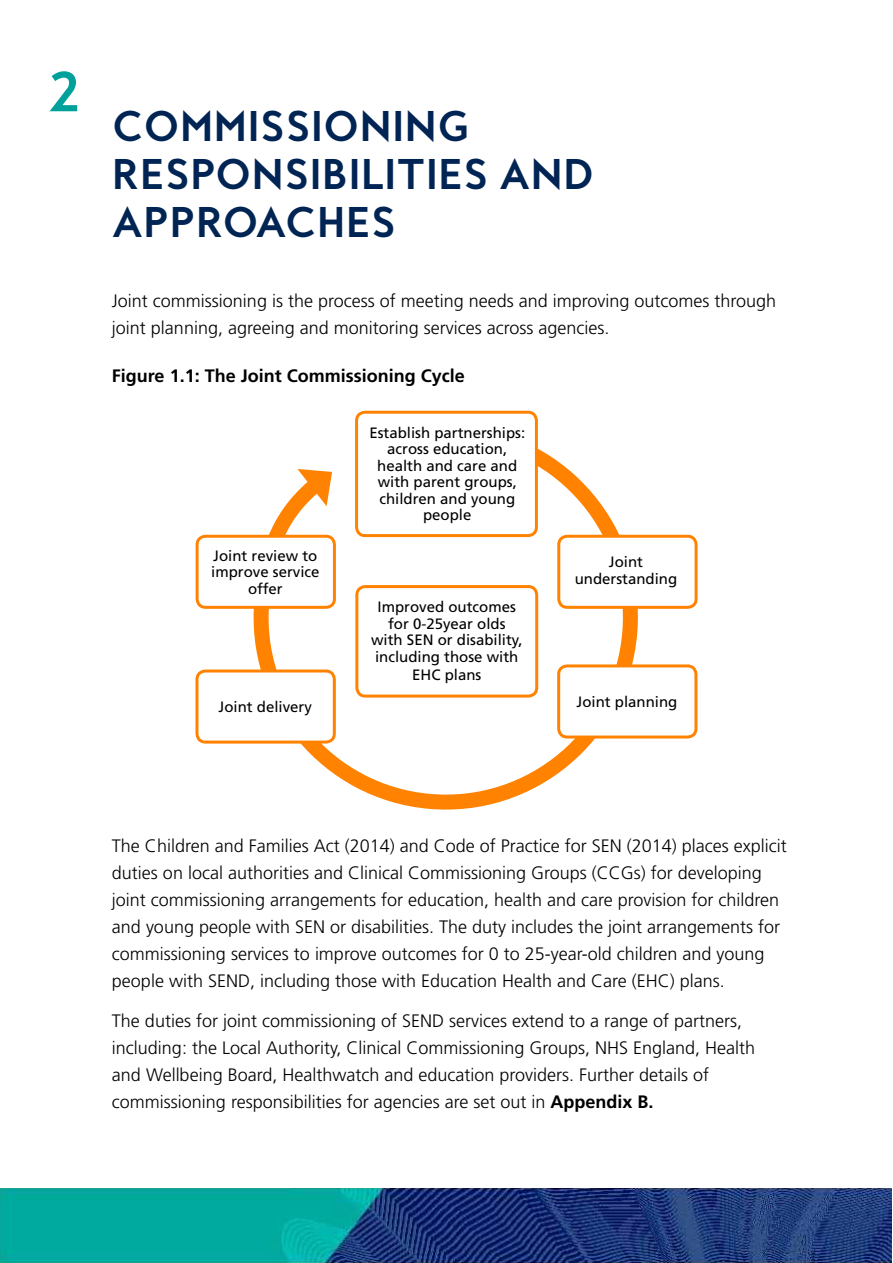
<style>
.page{position:relative;width:893px;height:1263px;background:#fff}
.page>*{position:absolute;margin:0;border:0;box-sizing:border-box;transform-origin:0 0}
.t1{font:700 51px "MB Empire";color:#00a19b}
.t2{font:700 39px/48px "MB Empire";color:#002453}
.t3{font:300 18px/27px "Frutiger LT Std";color:#000}
.t4{font:700 18px "Frutiger LT Std";color:#000}
.t5{font:15px/16.5px "Frutiger LT Std";color:#000;text-align:center}
.s1{font-weight:700}
</style>
<div class="page">
<img style="left:0;top:1188px;width:891px;height:75px">
<svg style="left:237px;top:414px;width:418px;height:396px"></svg>
<svg style="left:297px;top:469px;width:35px;height:37px"></svg>
<div style="left:357px;top:412px;width:179px;height:124px;background:#fff;border-radius:9px"></div>
<div style="left:355px;top:411px;width:183px;height:126px;border:3px solid #ff8300;border-radius:9px"></div>
<div style="left:357px;top:587px;width:180px;height:109px;background:#fff;border-radius:9px"></div>
<div style="left:355px;top:585px;width:183px;height:112px;border:3px solid #ff8300;border-radius:9px"></div>
<div style="left:197px;top:536px;width:137px;height:71px;background:#fff;border-radius:9px"></div>
<div style="left:196px;top:535px;width:140px;height:74px;border:3px solid #ff8300;border-radius:9px"></div>
<div style="left:197px;top:671px;width:137px;height:71px;background:#fff;border-radius:9px"></div>
<div style="left:195px;top:669px;width:141px;height:75px;border:3px solid #ff8300;border-radius:9px"></div>
<div style="left:559px;top:666px;width:137px;height:71px;background:#fff;border-radius:9px"></div>
<div style="left:557px;top:664px;width:140px;height:74px;border:3px solid #ff8300;border-radius:9px"></div>
<div style="left:559px;top:536px;width:137px;height:71px;background:#fff;border-radius:9px"></div>
<div style="left:557px;top:535px;width:141px;height:74px;border:3px solid #ff8300;border-radius:9px"></div>
<h1 class="t1" style="left:46px;top:59px;width:36px">2</h1>
<h2 class="t2" style="left:112px;top:102px;width:154px">COMMISSI</h2>
<h2 class="t2" style="left:323px;top:102px;width:61px">ONIN</h2>
<h2 class="t2" style="left:437px;top:102px;width:34px">G</h2>
<h2 class="t2" style="left:112px;top:150px;width:162px">RESPONSI</h2>
<h2 class="t2" style="left:112px;top:150px;width:449px;text-indent:210px">BI LITI ES AND<br>APPROACHES</h2>
<p class="t3" style="left:112px;top:287px;width:666px">Joint commissioning is the process of meeting needs and improving outcomes through joint planning, agreeing and monitoring services across agencies.</p>
<p class="t4" style="left:112px;top:365px;width:354px">Figure 1.1: The Joint Commissioning Cycle</p>
<p class="t5" style="left:211px;top:547px;width:110px">Joint review to improve service offer</p>
<p class="t5" style="left:369px;top:424px;width:157px">Establish partnerships: across education, health and care and with parent groups, children and young people</p>
<p class="t5" style="left:371px;top:599px;width:153px">Improved outcomes for 0-25year olds with SEN or disability, including those with</p>
<p class="t5" style="left:412px;top:666px;width:71px">EHC plans</p>
<p class="t5" style="left:575px;top:554px;width:104px">Joint understanding</p>
<p class="t5" style="left:219px;top:698px;width:95px">Joint delivery</p>
<p class="t5" style="left:576px;top:693px;width:102px">Joint planning</p>
<p class="t3" style="left:112px;top:832px;width:676px">The Children and Families Act (2014) and Code of Practice for SEN (2014) places explicit duties on local authorities and Clinical Commissioning Groups (CCGs) for developing joint commissioning arrangements for education, health and care provision for children and young people with SEN or disabilities. The duty includes the joint arrangements for commissioning services to improve outcomes for 0 to 25-year-old children and young people with SEND, including those with Education Health and Care (EHC) plans.</p>
<p class="t3" style="left:112px;top:1007px;width:645px">The duties for joint commissioning of SEND services extend to a range of partners, including: the Local Authority, Clinical Commissioning Groups, NHS England, Health and Wellbeing Board, Healthwatch and education providers. Further details of commissioning responsibilities for agencies are set out in <span class="s1">Appendix B.</span></p>
</div>
